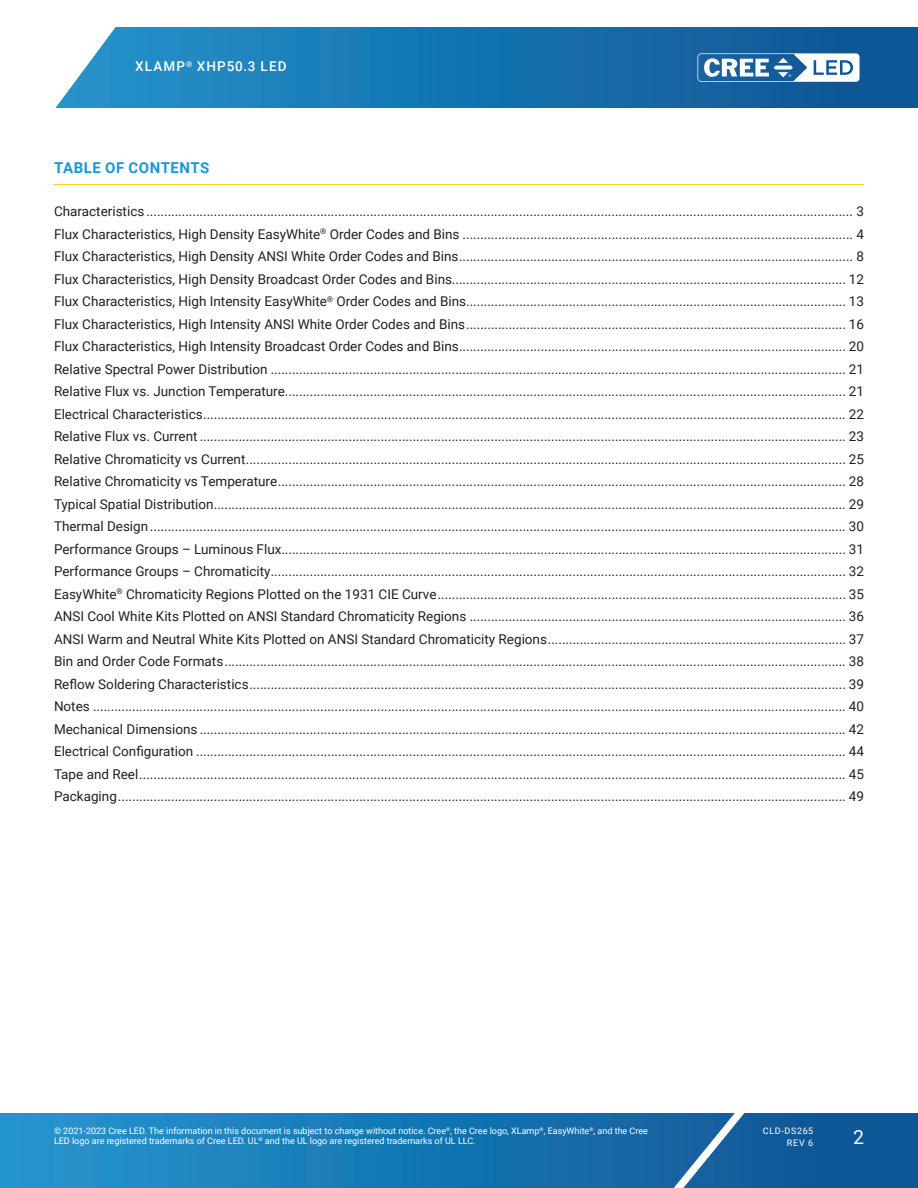
<style>
.page{position:relative;width:918px;height:1188px;background:#fff}
.page>*{position:absolute;margin:0;border:0;box-sizing:border-box;transform-origin:0 0}
.t1{font:19.5px "Roboto";color:#fff}
.Section_heading_with{font:700 15px "Roboto";letter-spacing:.035em;color:#1a98d6}
.t2{font:13.5px "Roboto";color:#231f20}
.t3{font:500 13.5px "Roboto";letter-spacing:.085em;color:#fff}
.t4{font:9px/10.8px "Roboto";color:#fff}
.t5{font:9px/12px "Roboto";letter-spacing:.085em;color:#fff;text-align:right}
</style>
<div class="page">
<svg style="left:0;top:1113px;width:918px;height:75px;background:#1876b2"></svg>
<svg style="left:644px;top:1113px;width:117px;height:75px;background:#296da6"></svg>
<svg style="left:55px;top:27px;width:863px;height:81px;background:#2078b2"></svg>
<svg style="left:698px;top:53px;width:162px;height:29px"></svg>
<hr style="left:54px;top:184px;width:810px;height:1px;background:#fece08">
<p class="t3" style="left:135px;top:57px;width:153px">XLAMP<sup>®</sup> XHP50.3 LED</p>
<p class="Section_heading_with" style="left:54px;top:157px;width:157px">TABLE OF CONTENTS</p>
<p class="t2" style="left:54px;top:202px;width:812px">Characteristics ....................................................................................................................................................................................................... 3</p>
<p class="t2" style="left:54px;top:224px;width:812px">Flux Characteristics, High Density EasyWhite<sup>®</sup> Order Codes and Bins .............................................................................................................. 4</p>
<p class="t2" style="left:54px;top:247px;width:812px">Flux Characteristics, High Density ANSI White Order Codes and Bins............................................................................................................... 8</p>
<p class="t2" style="left:54px;top:269px;width:812px">Flux Characteristics, High Density Broadcast Order Codes and Bins............................................................................................................... 12</p>
<p class="t2" style="left:54px;top:292px;width:812px">Flux Characteristics, High Intensity EasyWhite<sup>®</sup> Order Codes and Bins........................................................................................................... 13</p>
<p class="t2" style="left:54px;top:314px;width:812px">Flux Characteristics, High Intensity ANSI White Order Codes and Bins........................................................................................................... 16</p>
<p class="t2" style="left:54px;top:337px;width:812px">Flux Characteristics, High Intensity Broadcast Order Codes and Bins............................................................................................................. 20</p>
<p class="t2" style="left:54px;top:359px;width:812px">Relative Spectral Power Distribution .................................................................................................................................................................. 21</p>
<p class="t2" style="left:54px;top:382px;width:812px">Relative Flux vs. Junction Temperature.............................................................................................................................................................. 21</p>
<p class="t2" style="left:54px;top:404px;width:812px">Electrical Characteristics..................................................................................................................................................................................... 22</p>
<p class="t2" style="left:54px;top:427px;width:812px">Relative Flux vs. Current...................................................................................................................................................................................... 23</p>
<p class="t2" style="left:54px;top:449px;width:812px">Relative Chromaticity vs Current......................................................................................................................................................................... 25</p>
<p class="t2" style="left:54px;top:472px;width:812px">Relative Chromaticity vs Temperature................................................................................................................................................................ 28</p>
<p class="t2" style="left:54px;top:494px;width:812px">Typical Spatial Distribution.................................................................................................................................................................................. 29</p>
<p class="t2" style="left:54px;top:517px;width:812px">Thermal Design.................................................................................................................................................................................................... 30</p>
<p class="t2" style="left:54px;top:539px;width:812px">Performance Groups – Luminous Flux............................................................................................................................................................... 31</p>
<p class="t2" style="left:54px;top:562px;width:812px">Performance Groups – Chromaticity.................................................................................................................................................................. 32</p>
<p class="t2" style="left:54px;top:584px;width:812px">EasyWhite<sup>®</sup> Chromaticity Regions Plotted on the 1931 CIE Curve................................................................................................................... 35</p>
<p class="t2" style="left:54px;top:607px;width:812px">ANSI Cool White Kits Plotted on ANSI Standard Chromaticity Regions .......................................................................................................... 36</p>
<p class="t2" style="left:54px;top:629px;width:812px">ANSI Warm and Neutral White Kits Plotted on ANSI Standard Chromaticity Regions.................................................................................... 37</p>
<p class="t2" style="left:54px;top:652px;width:812px">Bin and Order Code Formats............................................................................................................................................................................... 38</p>
<p class="t2" style="left:54px;top:674px;width:812px">Reflow Soldering Characteristics........................................................................................................................................................................ 39</p>
<p class="t2" style="left:54px;top:697px;width:812px">Notes .................................................................................................................................................................................................................... 40</p>
<p class="t2" style="left:54px;top:719px;width:812px">Mechanical Dimensions ...................................................................................................................................................................................... 42</p>
<p class="t2" style="left:54px;top:742px;width:812px">Electrical Configuration ....................................................................................................................................................................................... 44</p>
<p class="t2" style="left:54px;top:764px;width:812px">Tape and Reel....................................................................................................................................................................................................... 45</p>
<p class="t2" style="left:54px;top:787px;width:812px">Packaging............................................................................................................................................................................................................. 49</p>
<p class="t4" style="left:54px;top:1125px;width:596px">© 2021-2023 Cree LED. The information in this document is subject to change without notice. Cree<sup>®</sup>, the Cree logo, XLamp<sup>®</sup>, EasyWhite<sup>®</sup>, and the Cree<br>LED logo are registered trademarks of Cree LED. UL<sup>®</sup> and the UL logo are registered trademarks of UL LLC.</p>
<p class="t5" style="left:763px;top:1124px;width:52px">CLD-DS265<br>REV 6</p>
<h1 class="t1" style="left:853px;top:1123px;width:12px">2</h1>
</div>
